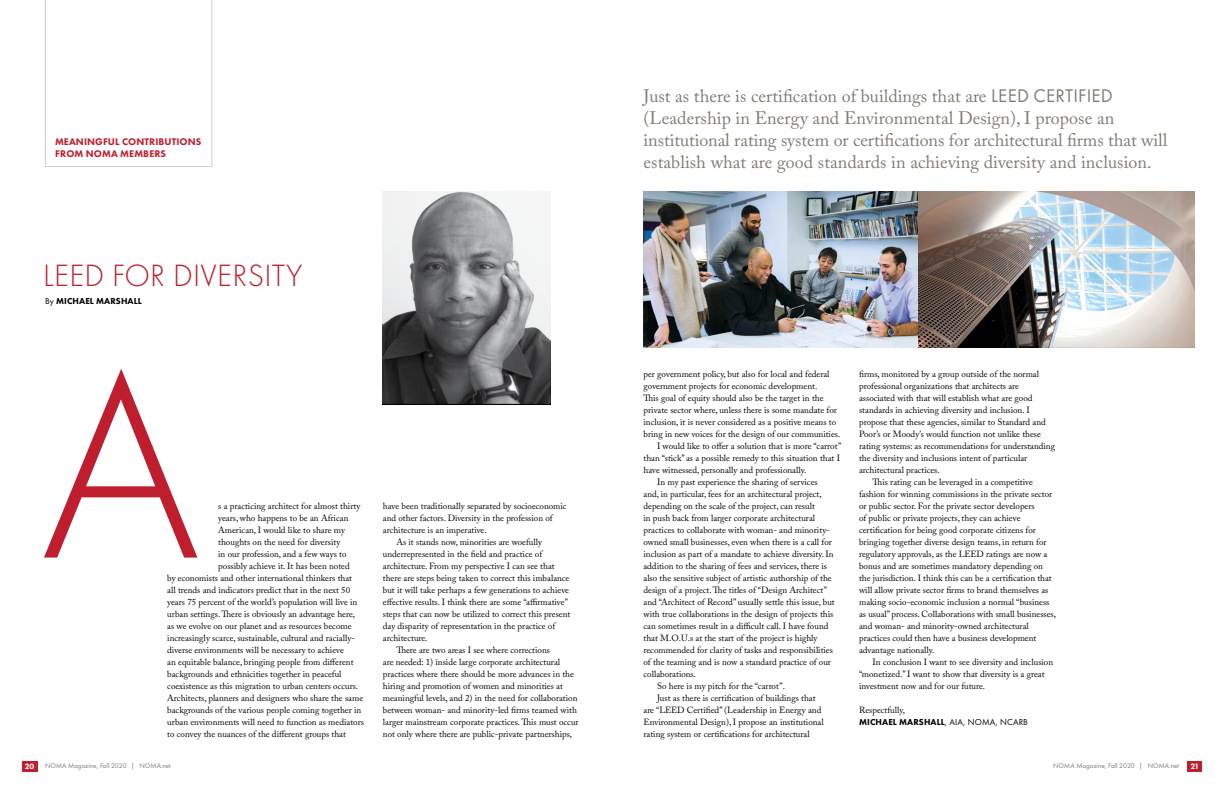
<style>
.page{position:relative;width:1224px;height:792px;background:#fff}
.page>*{position:absolute;margin:0;border:0;box-sizing:border-box;transform-origin:0 0}
.Body_Text_1st_Paragr{font:300 274.9px "Futura PT";color:#be1e2d}
.Heading_FUTURA{font:300 32px "Futura PT";letter-spacing:.01em;color:#be1e2d}
.Heading_ACaslon_18_2{font:18px/22px "Adobe Caslon Pro";color:#827b74}
.t1{font:800 10px/12px "Futura PT";letter-spacing:.01em;color:#be1e2d}
.Body_text{font:9px/12px "Adobe Caslon Pro";color:#000}
.Body_Text_1st_Paragr-2{font:9px/12px "Adobe Caslon Pro";color:#000}
.Body_Text_FL{font:800 9px "Futura PT";letter-spacing:.01em;color:#000}
.Juror_Attribute{font:800 9px "Futura PT";letter-spacing:.01em;color:#000}
.Body_Text_FL-2{font:9px "Adobe Caslon Pro";color:#000}
.t2{font:800 8px "Futura PT";color:#fff}
.t3{font:7px "Futura PT";color:#827b74}
.s1{font-weight:400}
.s2{font-family:"Futura PT";font-size:19px}
</style>
<div class="page">
<div style="left:22px;top:761px;width:15px;height:11px;background:#be1e2d"></div>
<div style="left:1187px;top:761px;width:15px;height:11px;background:#be1e2d"></div>
<svg style="left:45px;top:0;width:167px;height:167px"></svg>
<img style="left:383px;top:192px;width:167px;height:213px">
<img style="left:644px;top:191px;width:551px;height:156px">
<p class="t1" style="left:55px;top:136px;width:148px">MEANINGFUL CONTRIBUTIONS<br>FROM NOMA MEMBERS</p>
<p class="Heading_FUTURA" style="left:43px;top:257px;width:261px">LEED FOR DIVERSITY</p>
<p class="Juror_Attribute" style="left:45px;top:295px;width:98px"><span class="s1">By</span> MICHAEL MARSHALL</p>
<p class="Heading_ACaslon_18_2" style="left:644px;top:85px;width:525px">Just as there is certification of buildings that are <span class="s2">LEED CERTIFIED </span>(Leadership in Energy and Environmental Design), I propose an institutional rating system or certifications for architectural firms that will establish what are good standards in achieving diversity and inclusion.</p>
<p class="Body_Text_1st_Paragr" style="left:40px;top:310px;width:163px">A</p>
<p class="Body_text" style="left:644px;top:368px;width:198px">per government policy, but also for local and federal government projects for economic development.<br>This goal of equity should also be the target in the private sector where, unless there is some mandate for inclusion, it is never considered as a positive means to bring in new voices for the design of our communities.</p>
<p class="Body_text" style="left:644px;top:440px;width:199px;text-indent:14px">I would like to offer a solution that is more “carrot” than “stick” as a possible remedy to this situation that I have witnessed, personally and professionally.</p>
<p class="Body_text" style="left:644px;top:476px;width:193px;text-indent:14px">In my past experience the sharing of services and, in particular, fees for an architectural project, depending on the scale of the project, can result<br>in push back from larger corporate architectural practices to collaborate with woman- and minority&shy;owned small businesses, even when there is a call for inclusion as part of a mandate to achieve diversity. In addition to the sharing of fees and services, there is also the sensitive subject of artistic authorship of the design of a project. The titles of “Design Architect” and “Architect of Record” usually settle this issue, but with true collaborations in the design of projects this can sometimes result in a difficult call. I have found that M.O.U.s at the start of the project is highly recommended for clarity of tasks and responsibilities of the teaming and is now a standard practice of our collaborations.</p>
<p class="Body_text" style="left:657px;top:680px;width:129px">So here is my pitch for the “carrot”.</p>
<p class="Body_text" style="left:644px;top:692px;width:182px;text-indent:14px">Just as there is certification of buildings that are “LEED Certified” (Leadership in Energy and Environmental Design), I propose an institutional rating system or certifications for architectural</p>
<p class="Body_Text_1st_Paragr-2" style="left:218px;top:500px;width:144px">s a practicing architect for almost thirty</p>
<p class="Body_Text_1st_Paragr-2" style="left:218px;top:512px;width:132px">years, who happens to be an African</p>
<p class="Body_Text_1st_Paragr-2" style="left:218px;top:524px;width:128px">American, I would like to share my</p>
<p class="Body_Text_1st_Paragr-2" style="left:218px;top:536px;width:124px">thoughts on the need for diversity</p>
<p class="Body_Text_1st_Paragr-2" style="left:218px;top:548px;width:130px">in our profession, and a few ways to</p>
<p class="Body_Text_1st_Paragr-2" style="left:218px;top:560px;width:133px">possibly achieve it. It has been noted</p>
<p class="Body_Text_1st_Paragr-2" style="left:167px;top:572px;width:186px">by economists and other international thinkers that</p>
<p class="Body_Text_1st_Paragr-2" style="left:167px;top:584px;width:185px">all trends and indicators predict that in the next 50</p>
<p class="Body_Text_1st_Paragr-2" style="left:167px;top:596px;width:192px">years 75 percent of the world’s population will live in</p>
<p class="Body_Text_1st_Paragr-2" style="left:167px;top:608px;width:189px">urban settings. There is obviously an advantage here,</p>
<p class="Body_Text_1st_Paragr-2" style="left:167px;top:620px;width:186px">as we evolve on our planet and as resources become</p>
<p class="Body_Text_1st_Paragr-2" style="left:167px;top:632px;width:189px">increasingly scarce, sustainable, cultural and racially-</p>
<p class="Body_Text_1st_Paragr-2" style="left:167px;top:644px;width:178px">diverse environments will be necessary to achieve</p>
<p class="Body_Text_1st_Paragr-2" style="left:167px;top:656px;width:188px">an equitable balance, bringing people from different</p>
<p class="Body_Text_1st_Paragr-2" style="left:167px;top:668px;width:176px">backgrounds and ethnicities together in peaceful</p>
<p class="Body_Text_1st_Paragr-2" style="left:167px;top:680px;width:192px">coexistence as this migration to urban centers occurs.</p>
<p class="Body_Text_1st_Paragr-2" style="left:167px;top:692px;width:197px">Architects, planners and designers who share the same</p>
<p class="Body_Text_1st_Paragr-2" style="left:167px;top:704px;width:195px">backgrounds of the various people coming together in</p>
<p class="Body_Text_1st_Paragr-2" style="left:167px;top:716px;width:198px">urban environments will need to function as mediators</p>
<p class="Body_Text_1st_Paragr-2" style="left:167px;top:728px;width:180px">to convey the nuances of the different groups that</p>
<p class="Body_Text_1st_Paragr-2" style="left:383px;top:500px;width:185px">have been traditionally separated by socioeconomic and other factors. Diversity in the profession of architecture is an imperative.</p>
<p class="Body_text" style="left:383px;top:536px;width:189px;text-indent:14px">As it stands now, minorities are woefully underrepresented in the field and practice of architecture. From my perspective I can see that there are steps being taken to correct this imbalance but it will take perhaps a few generations to achieve effective results. I think there are some “affirmative” steps that can now be utilized to correct this present day disparity of representation in the practice of architecture.</p>
<p class="Body_text" style="left:383px;top:644px;width:197px;text-indent:14px">There are two areas I see where corrections<br>are needed: 1) inside large corporate architectural practices where there should be more advances in the hiring and promotion of women and minorities at meaningful levels, and 2) in the need for collaboration between woman- and minority-led firms teamed with larger mainstream corporate practices. This must occur not only where there are public-private partnerships,</p>
<p class="Body_text" style="left:859px;top:368px;width:198px">firms, monitored by a group outside of the normal professional organizations that architects are associated with that will establish what are good standards in achieving diversity and inclusion. I propose that these agencies, similar to Standard and Poor’s or Moody’s would function not unlike these rating systems: as recommendations for understanding the diversity and inclusions intent of particular architectural practices.</p>
<p class="Body_text" style="left:859px;top:476px;width:198px;text-indent:14px">This rating can be leveraged in a competitive fashion for winning commissions in the private sector or public sector. For the private sector developers<br>of public or private projects, they can achieve certification for being good corporate citizens for bringing together diverse design teams, in return for regulatory approvals, as the LEED ratings are now a bonus and are sometimes mandatory depending on the jurisdiction. I think this can be a certification that will allow private sector firms to brand themselves as making socio-economic inclusion a normal “business as usual” process. Collaborations with small businesses, and woman- and minority-owned architectural practices could then have a business development advantage nationally.</p>
<p class="Body_text" style="left:859px;top:656px;width:196px;text-indent:14px">In conclusion I want to see diversity and inclusion “monetized.” I want to show that diversity is a great investment now and for our future.</p>
<p class="Body_Text_FL-2" style="left:859px;top:705px;width:47px">Respectfully,</p>
<p class="Body_Text_FL" style="left:859px;top:717px;width:170px">MICHAEL MARSHALL<span class="s1">, AIA, NOMA, NCARB</span></p>
<p class="t2" style="left:25px;top:762px;width:11px">20</p>
<p class="t3" style="left:45px;top:762px;width:127px">NOMA Magazine, Fall 2020 | NOMA.net</p>
<p class="t3" style="left:1053px;top:762px;width:127px">NOMA Magazine, Fall 2020 | NOMA.net</p>
<p class="t2" style="left:1190px;top:762px;width:10px">21</p>
</div>
